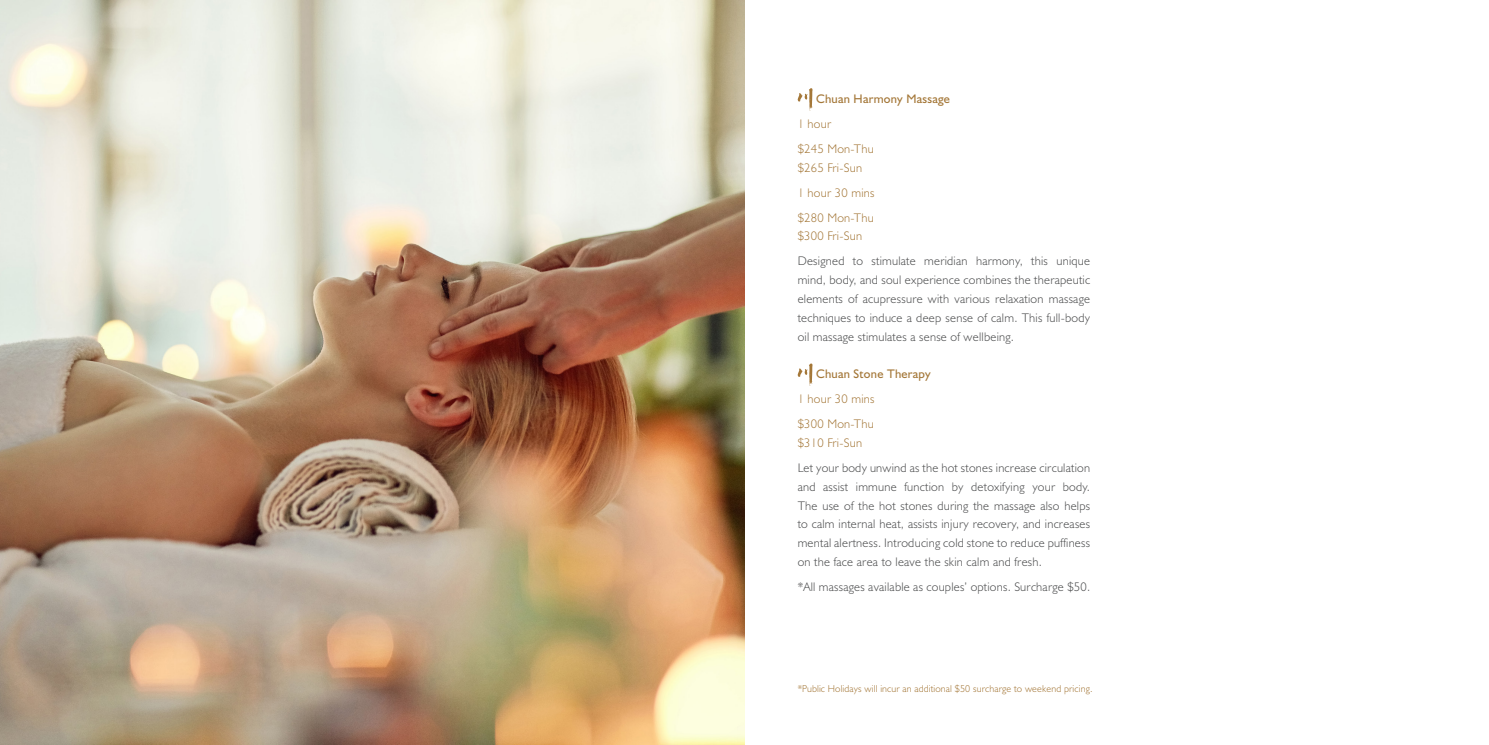
<style>
.page{position:relative;width:1489px;height:745px;background:#fff}
.page>*{position:absolute;margin:0;border:0;box-sizing:border-box;transform-origin:0 0}
.t1{font:300 12.5px/18.8px "Humanist 521 BT";letter-spacing:.02em;color:#4b4c4d;text-align:justify}
.t2{font:300 12.5px "Humanist 521 BT";letter-spacing:.02em;color:#a47738}
.t3{font:12.5px "Humanist 521 BT";letter-spacing:.02em;color:#a47738}
.t4{font:300 10px "Humanist 521 BT";letter-spacing:.015em;color:#a47738}
</style>
<div class="page">
<img style="left:0;top:0;width:744px;height:744px">
<svg style="left:797px;top:88px;width:15px;height:22px"></svg>
<svg style="left:797px;top:363px;width:15px;height:22px"></svg>
<p class="t3" style="left:816px;top:91px;width:135px">Chuan Harmony Massage</p>
<p class="t2" style="left:797px;top:116px;width:35px">1 hour</p>
<p class="t2" style="left:797px;top:141px;width:78px">$245 Mon-Thu</p>
<p class="t2" style="left:797px;top:159px;width:66px">$265 Fri-Sun</p>
<p class="t2" style="left:797px;top:184px;width:78px">1 hour 30 mins</p>
<p class="t2" style="left:797px;top:209px;width:78px">$280 Mon-Thu</p>
<p class="t2" style="left:797px;top:228px;width:66px">$300 Fri-Sun</p>
<p class="t1" style="left:797px;top:251px;width:294px">Designed to stimulate meridian harmony, this unique mind, body, and soul experience combines the therapeutic elements of acupressure with various relaxation massage techniques to induce a deep sense of calm. This full-body oil massage stimulates a sense of wellbeing.</p>
<p class="t3" style="left:816px;top:366px;width:116px">Chuan Stone Therapy</p>
<p class="t2" style="left:797px;top:391px;width:78px">1 hour 30 mins</p>
<p class="t2" style="left:797px;top:416px;width:78px">$300 Mon-Thu</p>
<p class="t2" style="left:797px;top:434px;width:66px">$310 Fri-Sun</p>
<p class="t1" style="left:797px;top:458px;width:294px">Let your body unwind as the hot stones increase circulation and assist immune function by detoxifying your body.<br>The use of the hot stones during the massage also helps to calm internal heat, assists injury recovery, and increases mental alertness. Introducing cold stone to reduce puffiness on the face area to leave the skin calm and fresh.</p>
<p class="t1" style="left:797px;top:576px;width:294px">*All massages available as couples’ options. Surcharge $50.</p>
<p class="t4" style="left:797px;top:681px;width:296px">*Public Holidays will incur an additional $50 surcharge to weekend pricing.</p>
</div>
